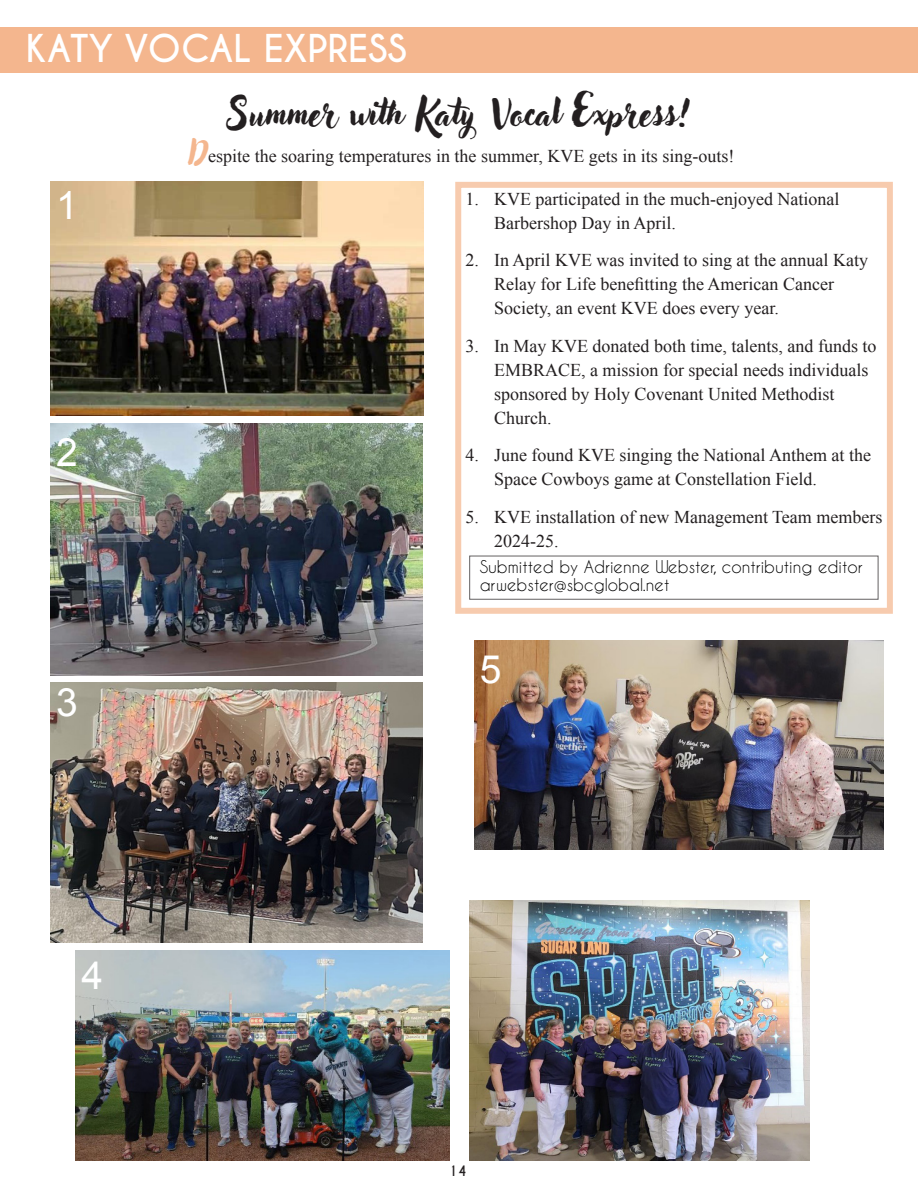
<style>
.page{position:relative;width:918px;height:1188px;background:#fff}
.page>*{position:absolute;margin:0;border:0;box-sizing:border-box;transform-origin:0 0}
.t1{font:39px "Arial";color:#fff}
.t2{font:36px "Adlery Pro";color:#231f20}
.Free_Form{font:700 36px "Caviar Dreams";color:#fff}
.body_text{font:18px/24px "Times New Roman";color:#231f20}
.Submitted_by{font:16.5px "Caviar Dreams";color:#000}
.t3{font:700 13.5px "Caviar Dreams";color:#231f20}
.s1{font-family:"Adlery Pro";font-size:27px;color:#f4b68e}
</style>
<div class="page">
<div style="left:0;top:27px;width:918px;height:45px;background:#f4b68e"></div>
<img style="left:50px;top:182px;width:374px;height:234px">
<img style="left:50px;top:424px;width:372px;height:252px">
<img style="left:50px;top:683px;width:372px;height:260px">
<img style="left:75px;top:951px;width:374px;height:209px">
<img style="left:470px;top:900px;width:340px;height:260px">
<img style="left:474px;top:641px;width:410px;height:209px">
<div style="left:455px;top:182px;width:438px;height:432px;border:6px solid #f4b68e"></div>
<p class="Free_Form" style="left:26px;top:26px;width:382px">KATY VOCAL EXPRESS</p>
<p class="t1" style="left:56px;top:180px;width:23px">1</p>
<p class="t1" style="left:56px;top:426px;width:23px">2</p>
<p class="t1" style="left:56px;top:677px;width:23px">3</p>
<p class="t2" style="left:228px;top:91px;width:464px">Summer with Katy Vocal Express!</p>
<p class="body_text" style="left:189px;top:144px;width:547px"><span class="s1">D</span>espite the soaring temperatures in the summer, KVE gets in its sing-outs!</p>
<p class="body_text" style="left:494px;top:187px;width:347px;text-indent:-28px">1. KVE participated in the much-enjoyed National<br>Barbershop Day in April.</p>
<p class="body_text" style="left:494px;top:248px;width:375px;text-indent:-28px">2. In April KVE was invited to sing at the annual Katy<br>Relay for Life benefitting the American Cancer<br>Society, an event KVE does every year.</p>
<p class="body_text" style="left:494px;top:334px;width:384px;text-indent:-28px">3. In May KVE donated both time, talents, and funds to EMBRACE, a mission for special needs individuals sponsored by Holy Covenant United Methodist Church.</p>
<p class="body_text" style="left:494px;top:443px;width:378px;text-indent:-28px">4. June found KVE singing the National Anthem at the<br>Space Cowboys game at Constellation Field.</p>
<p class="body_text" style="left:494px;top:505px;width:390px;text-indent:-28px">5. KVE installation of new Management Team members<br>2024-25.</p>
<p class="Submitted_by" style="left:480px;top:557px;width:384px">Submitted by Adrienne Webster, contributing editor</p>
<p class="Submitted_by" style="left:480px;top:575px;width:191px">arwebster@sbcglobal.net</p>
<p class="t1" style="left:480px;top:644px;width:23px">5</p>
<p class="t1" style="left:82px;top:950px;width:23px">4</p>
<p class="t3" style="left:448px;top:1163px;width:20px">14</p>
</div>
